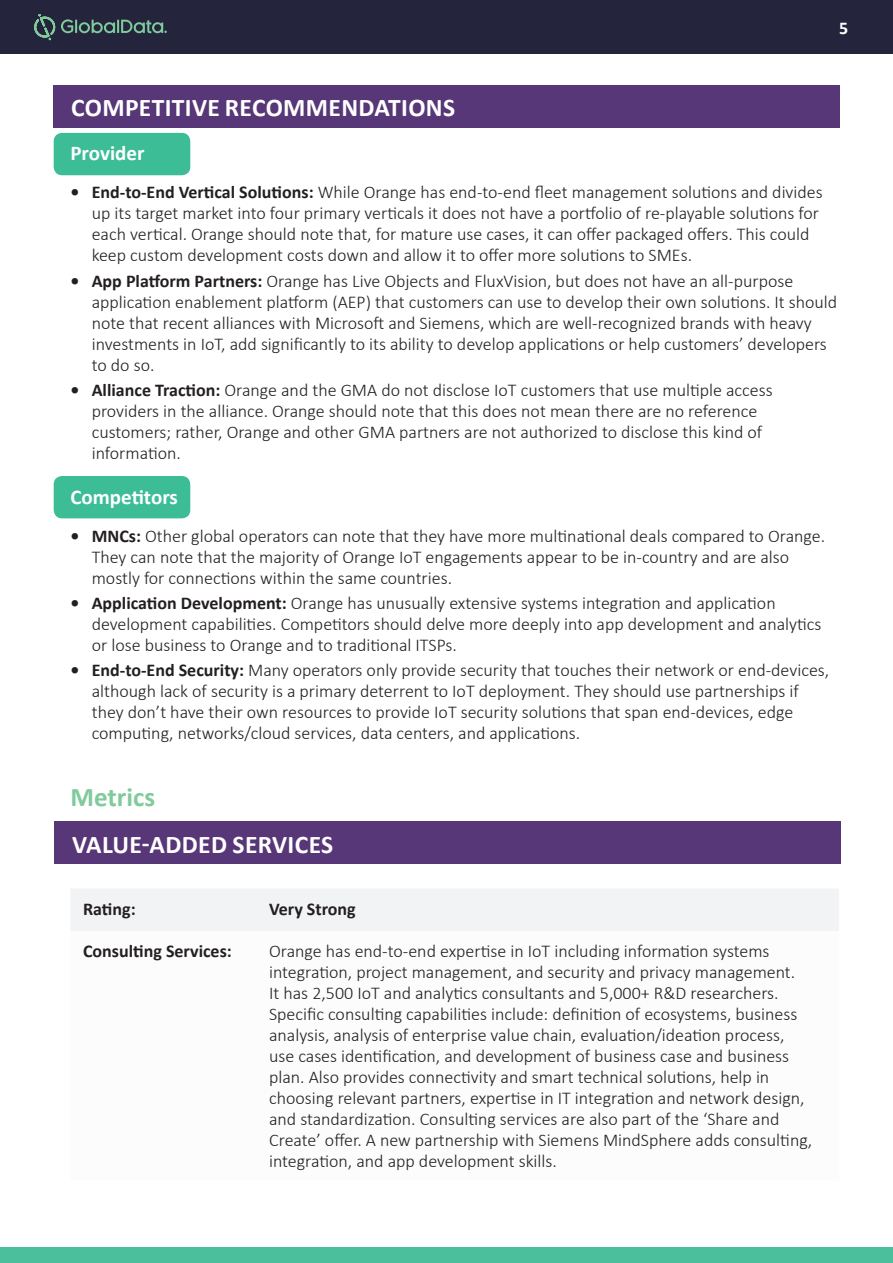
<style>
.page{position:relative;width:893px;height:1263px;background:#fff}
.page>*{position:absolute;margin:0;border:0;box-sizing:border-box;transform-origin:0 0}
.Body{font:700 27px "Calibri";color:#80ca9c}
.t1{font:700 25.5px "Calibri";letter-spacing:.015em;color:#fff}
.Body-2{font:700 21px "Calibri";color:#fff}
.Body-3{font:300 18px/21px "Calibri";color:#231f20}
.Body-4{font:700 18px "Calibri";color:#231f20}
.t2{font:700 18px "Calibri";color:#fff}
.s1{font-weight:700}
</style>
<div class="page">
<div style="left:0;top:1247px;width:893px;height:16px;background:#4bbf9b"></div>
<div style="left:0;top:0;width:893px;height:54px;background:#24243c"></div>
<svg style="left:34px;top:14px;width:133px;height:26px"></svg>
<div style="left:54px;top:133px;width:136px;height:42px;background:#3cbd96;border-radius:9px"></div>
<div style="left:54px;top:476px;width:136px;height:42px;background:#3cbd96;border-radius:9px"></div>
<div style="left:53px;top:85px;width:786px;height:42px;background:#573777"></div>
<div style="left:54px;top:822px;width:786px;height:42px;background:#573777"></div>
<div style="left:71px;top:889px;width:768px;height:42px;background:#f2f3f4"></div>
<p class="t2" style="left:839px;top:15px;width:11px">5</p>
<p class="t1" style="left:71px;top:89px;width:386px">COMPETITIVE RECOMMENDATIONS</p>
<p class="Body-2" style="left:70px;top:138px;width:76px">Provider</p>
<p class="Body-3" style="left:92px;top:182px;width:732px;text-indent:-21px"><span class="s1">• End-to-End Vertical Solutions:</span> While Orange has end-to-end fleet management solutions and divides up its target market into four primary verticals it does not have a portfolio of re-playable solutions for each vertical. Orange should note that, for mature use cases, it can offer packaged offers. This could keep custom development costs down and allow it to offer more solutions to SMEs.</p>
<p class="Body-3" style="left:92px;top:270px;width:747px;text-indent:-21px"><span class="s1">• App Platform Partners:</span> Orange has Live Objects and FluxVision, but does not have an all-purpose application enablement platform (AEP) that customers can use to develop their own solutions. It should note that recent alliances with Microsoft and Siemens, which are well-recognized brands with heavy investments in IoT, add significantly to its ability to develop applications or help customers’ developers to do so.</p>
<p class="Body-3" style="left:92px;top:379px;width:682px;text-indent:-21px"><span class="s1">• Alliance Traction:</span> Orange and the GMA do not disclose IoT customers that use multiple access providers in the alliance. Orange should note that this does not mean there are no reference customers; rather, Orange and other GMA partners are not authorized to disclose this kind of information.</p>
<p class="Body-2" style="left:70px;top:482px;width:109px">Competitors</p>
<p class="Body-3" style="left:92px;top:525px;width:735px;text-indent:-21px"><span class="s1">• MNCs:</span> Other global operators can note that they have more multinational deals compared to Orange.<br>They can note that the majority of Orange IoT engagements appear to be in-country and are also mostly for connections within the same countries.</p>
<p class="Body-3" style="left:92px;top:592px;width:731px;text-indent:-21px"><span class="s1">• Application Development:</span> Orange has unusually extensive systems integration and application development capabilities. Competitors should delve more deeply into app development and analytics or lose business to Orange and to traditional ITSPs.</p>
<p class="Body-3" style="left:92px;top:660px;width:739px;text-indent:-21px"><span class="s1">• End-to-End Security:</span> Many operators only provide security that touches their network or end-devices, although lack of security is a primary deterrent to IoT deployment. They should use partnerships if they don’t have their own resources to provide IoT security solutions that span end-devices, edge computing, networks/cloud services, data centers, and applications.</p>
<p class="Body" style="left:70px;top:778px;width:86px">Metrics</p>
<p class="t1" style="left:72px;top:826px;width:263px">VALUE-ADDED SERVICES</p>
<p class="Body-4" style="left:83px;top:896px;width:54px">Rating:</p>
<p class="Body-4" style="left:269px;top:896px;width:88px">Very Strong</p>
<p class="Body-4" style="left:83px;top:939px;width:150px">Consulting Services:</p>
<p class="Body-3" style="left:269px;top:941px;width:545px">Orange has end-to-end expertise in IoT including information systems integration, project management, and security and privacy management.<br>It has 2,500 IoT and analytics consultants and 5,000+ R&amp;D researchers.<br>Specific consulting capabilities include: definition of ecosystems, business analysis, analysis of enterprise value chain, evaluation/ideation process, use cases identification, and development of business case and business plan. Also provides connectivity and smart technical solutions, help in choosing relevant partners, expertise in IT integration and network design, and standardization. Consulting services are also part of the ‘Share and Create’ offer. A new partnership with Siemens MindSphere adds consulting, integration, and app development skills.</p>
</div>
